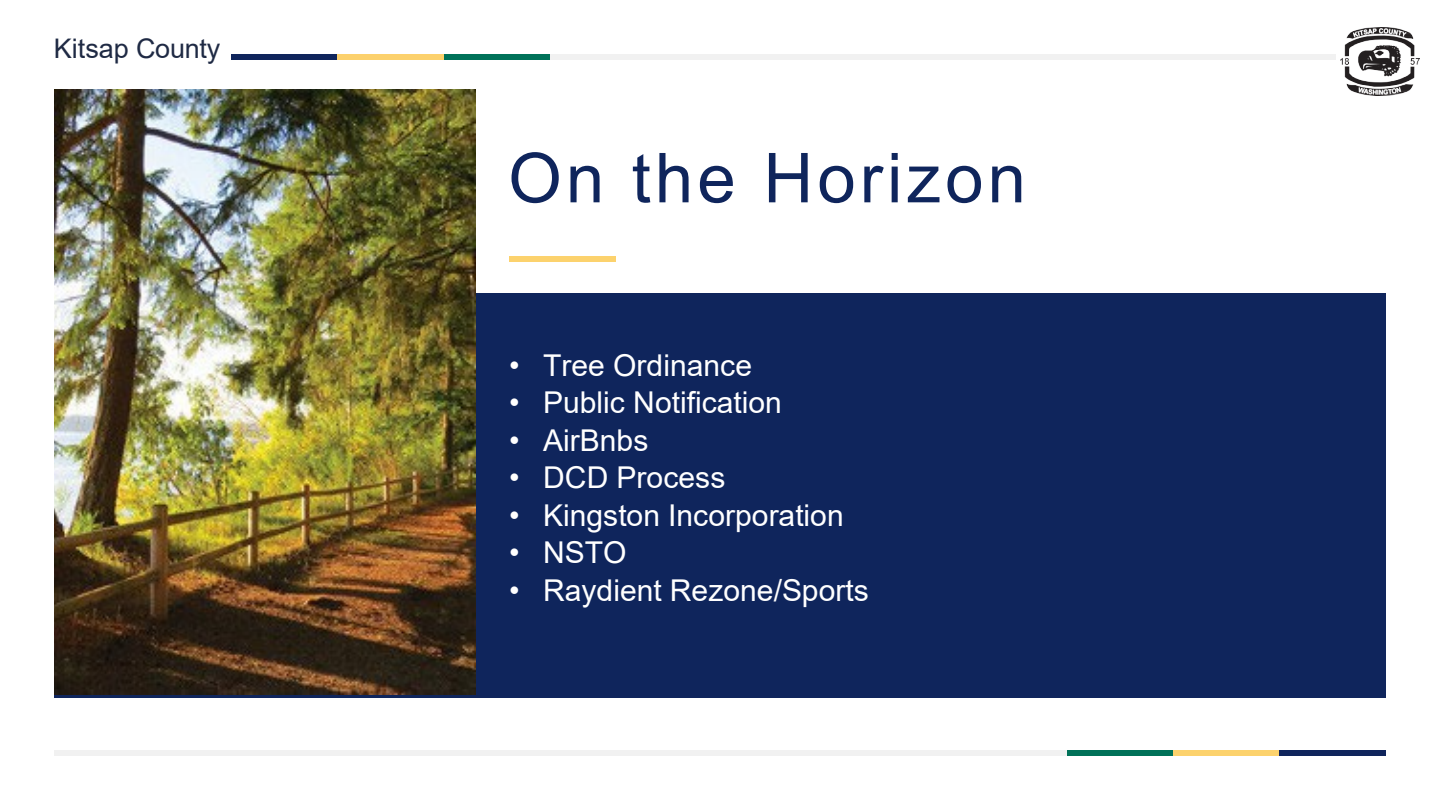
<style>
.page{position:relative;width:1440px;height:810px;background:#fff}
.page>*{position:absolute;margin:0;border:0;box-sizing:border-box;transform-origin:0 0}
.t1{font:69px "Arial";letter-spacing:.06em;color:#0f255c}
.t2{font:30px "Arial";color:#fff}
.t3{font:27px "Arial";letter-spacing:-.005em;color:#1f2a44}
</style>
<div class="page">
<div style="left:232px;top:54px;width:106px;height:5px;background:#0f255c"></div>
<div style="left:338px;top:54px;width:106px;height:5px;background:#fcd16d"></div>
<div style="left:444px;top:54px;width:106px;height:5px;background:#007259"></div>
<div style="left:550px;top:54px;width:785px;height:5px;background:#f1f1f1"></div>
<img style="left:1340px;top:28px;width:80px;height:67px">
<div style="left:54px;top:293px;width:1332px;height:405px;background:#0f255c"></div>
<img style="left:54px;top:89px;width:421px;height:606px">
<div style="left:509px;top:256px;width:106px;height:5px;background:#fcd26d"></div>
<div style="left:54px;top:751px;width:1013px;height:5px;background:#f1f1f1"></div>
<div style="left:1067px;top:751px;width:106px;height:5px;background:#007158"></div>
<div style="left:1173px;top:751px;width:106px;height:5px;background:#fcd26d"></div>
<div style="left:1279px;top:751px;width:107px;height:5px;background:#0f255c"></div>
<h2 class="t3" style="left:54px;top:30px;width:168px">Kitsap County</h2>
<p class="t1" style="left:508px;top:131px;width:519px">On the Horizon</p>
<p class="t2" style="left:509px;top:345px;width:244px">• Tree Ordinance</p>
<p class="t2" style="left:509px;top:382px;width:274px">• Public Notification</p>
<p class="t2" style="left:509px;top:420px;width:141px">• AirBnbs</p>
<p class="t2" style="left:509px;top:457px;width:218px">• DCD Process</p>
<p class="t2" style="left:509px;top:495px;width:336px">• Kingston Incorporation</p>
<p class="t2" style="left:509px;top:532px;width:119px">• NSTO</p>
<p class="t2" style="left:509px;top:570px;width:361px">• Raydient Rezone/Sports</p>
</div>
